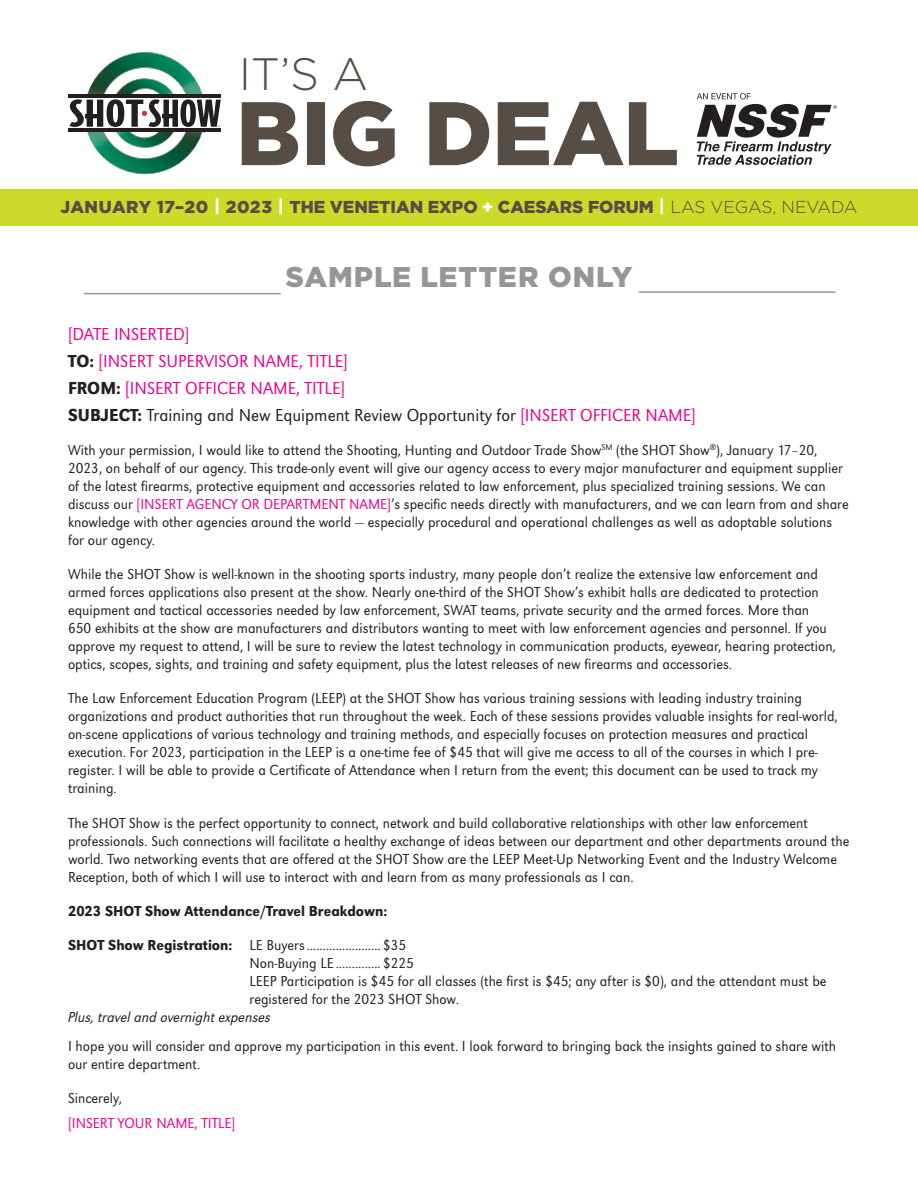
<style>
.page{position:relative;width:918px;height:1188px;background:#fff}
.page>*{position:absolute;margin:0;border:0;box-sizing:border-box;transform-origin:0 0}
.t1{font:900 90px "Gotham";letter-spacing:-.005em;color:#574d45}
.t2{font:300 45.3px "Gotham";color:#574d45}
.t3{font:900 28.5px "Gotham";letter-spacing:.03em;color:#949698}
.t4{font:18px/27px "URW Grotesk T Ligh Narr";color:#ec008c}
.t5{font:900 17.25px "Gotham";letter-spacing:-.005em;color:#574d45}
.t6{font:15px/18px "URW Grotesk T Ligh Narr";color:#231f20}
.t7{font:15px "URW Grotesk T Medi Narr";color:#231f20}
.t8{font:15px "URW Grotesk T Ligh Narr Obli";color:#231f20}
.t9{font:15px "URW Grotesk T Ligh Narr";color:#ec008c}
.s1{color:#fff}
.s2{font-weight:300}
.s3{font-family:"URW Grotesk T Medi Narr";color:#231f20}
.s4{color:#231f20}
.s5{color:#ec008c}
.s6{font-family:"URW Grotesk T Medi Narr"}
</style>
<div class="page">
<hr style="left:68px;top:128px;width:153px;height:3px;background:#231f20">
<hr style="left:68px;top:95px;width:153px;height:3px;background:#231f20">
<svg style="left:70px;top:52px;width:151px;height:122px"></svg>
<svg style="left:697px;top:93px;width:140px;height:72px"></svg>
<hr style="left:84px;top:293px;width:197px;height:1px;background:#949698">
<hr style="left:639px;top:291px;width:196px;height:2px;background:#949698">
<div style="left:0;top:189px;width:918px;height:36px;background:#cbdb2a"></div>
<h2 class="t2" style="left:239px;top:46px;width:131px">IT’S A</h2>
<h1 class="t1" style="left:236px;top:71px;width:444px">BIG DEAL</h1>
<p class="t5" style="left:61px;top:195px;width:798px">JANUARY 17–20 <span class="s1">|</span> 2023 <span class="s1">|</span> THE VENETIAN EXPO <span class="s1">+</span> CAESARS FORUM <span class="s1">|</span> <span class="s2">LAS VEGAS, NEVADA</span></p>
<h3 class="t3" style="left:286px;top:257px;width:348px">SAMPLE LETTER ONLY</h3>
<p class="t4" style="left:68px;top:320px;width:629px">[DATE INSERTED]<br><span class="s3">TO:</span> [INSERT SUPERVISOR NAME, TITLE]<br><span class="s3">FROM:</span> [INSERT OFFICER NAME, TITLE]<br><span class="s3">SUBJECT:</span> <span class="s4">Training and New Equipment Review Opportunity for</span> [INSERT OFFICER NAME]</p>
<p class="t6" style="left:68px;top:441px;width:782px">With your permission, I would like to attend the Shooting, Hunting and Outdoor Trade Show<sup>SM</sup> (the SHOT Show<sup>®</sup>), January 17–20, 2023, on behalf of our agency. This trade-only event will give our agency access to every major manufacturer and equipment supplier of the latest firearms, protective equipment and accessories related to law enforcement, plus specialized training sessions. We can discuss our <span class="s5">[INSERT AGENCY OR DEPARTMENT NAME]</span>’s specific needs directly with manufacturers, and we can learn from and share knowledge with other agencies around the world — especially procedural and operational challenges as well as adoptable solutions for our agency.</p>
<p class="t6" style="left:68px;top:565px;width:769px">While the SHOT Show is well-known in the shooting sports industry, many people don’t realize the extensive law enforcement and armed forces applications also present at the show. Nearly one-third of the SHOT Show’s exhibit halls are dedicated to protection equipment and tactical accessories needed by law enforcement, SWAT teams, private security and the armed forces. More than 650 exhibits at the show are manufacturers and distributors wanting to meet with law enforcement agencies and personnel. If you approve my request to attend, I will be sure to review the latest technology in communication products, eyewear, hearing protection, optics, scopes, sights, and training and safety equipment, plus the latest releases of new firearms and accessories.</p>
<p class="t6" style="left:68px;top:689px;width:771px">The Law Enforcement Education Program (LEEP) at the SHOT Show has various training sessions with leading industry training organizations and product authorities that run throughout the week. Each of these sessions provides valuable insights for real-world, on-scene applications of various technology and training methods, and especially focuses on protection measures and practical execution. For 2023, participation in the LEEP is a one-time fee of $45 that will give me access to all of the courses in which I pre&shy;register. I will be able to provide a Certificate of Attendance when I return from the event; this document can be used to track my training.</p>
<p class="t6" style="left:68px;top:814px;width:783px">The SHOT Show is the perfect opportunity to connect, network and build collaborative relationships with other law enforcement professionals. Such connections will facilitate a healthy exchange of ideas between our department and other departments around the world. Two networking events that are offered at the SHOT Show are the LEEP Meet-Up Networking Event and the Industry Welcome Reception, both of which I will use to interact with and learn from as many professionals as I can.</p>
<p class="t7" style="left:68px;top:902px;width:321px">2023 SHOT Show Attendance/Travel Breakdown:</p>
<p class="t6" style="left:250px;top:936px;width:579px;text-indent:-182px"><span class="s6">SHOT Show Registration:</span> LE Buyers....................... $35<br>Non-Buying LE .............. $225<br>LEEP Participation is $45 for all classes (the first is $45; any after is $0), and the attendant must be registered for the 2023 SHOT Show.</p>
<p class="t8" style="left:68px;top:1008px;width:204px">Plus, travel and overnight expenses</p>
<p class="t6" style="left:68px;top:1037px;width:770px">I hope you will consider and approve my participation in this event. I look forward to bringing back the insights gained to share with our entire department.</p>
<p class="t6" style="left:68px;top:1089px;width:55px">Sincerely,</p>
<p class="t9" style="left:68px;top:1114px;width:169px">[INSERT YOUR NAME, TITLE]</p>
</div>
